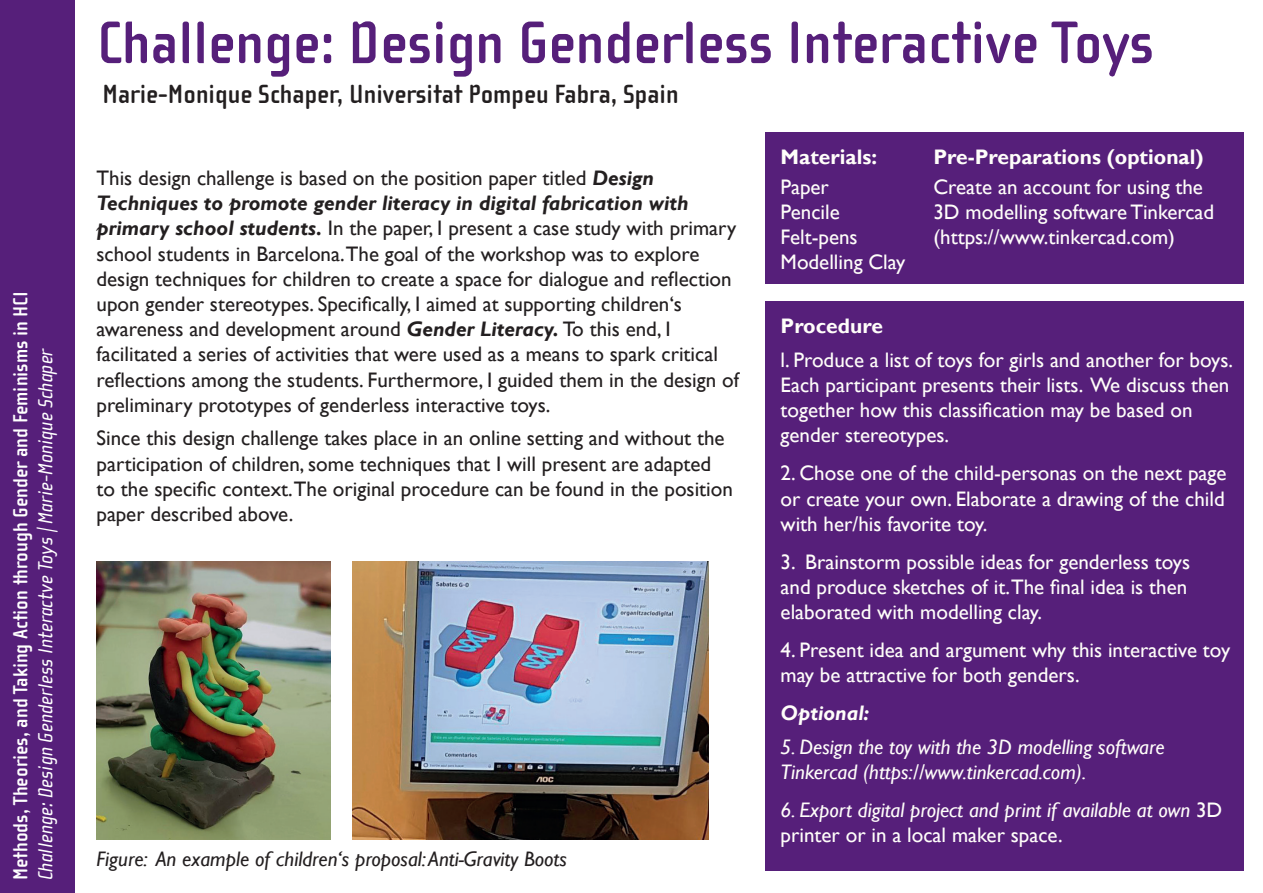
<style>
.page{position:relative;width:1263px;height:893px;background:#fff}
.page>*{position:absolute;margin:0;border:0;box-sizing:border-box;transform-origin:0 0}
.t1{font:700 61.5px "Cholla Sans";color:#561f7a}
.t2{font:700 27px "Cholla Sans";color:#231f20}
.t3{font:21px/25.2px "Gill Sans";color:#231f20}
.t4{font:21px/25.2px "Gill Sans";color:#fffefa}
.t5{font:italic 21px/25.2px "Gill Sans";color:#fffefa}
.t6{font:700 21px "Cholla Sans";color:#fff}
.t7{font:italic 21px "Cholla Sans";color:#fff}
.t8{font:italic 21px "Gill Sans";color:#231f20}
.t9{font:700 21px "Gill Sans";color:#fffefa}
.t10{font:italic 700 21px "Gill Sans";color:#fffefa}
.s1{font-weight:700;font-style:italic}
.s2{font-style:normal}
</style>
<div class="page">
<div style="left:0;top:0;width:74px;height:893px;background:#561f7a"></div>
<div style="left:765px;top:132px;width:479px;height:152px;background:#561f7a"></div>
<div style="left:765px;top:301px;width:479px;height:570px;background:#561f7a"></div>
<img style="left:97px;top:561px;width:233px;height:279px">
<img style="left:353px;top:561px;width:355px;height:279px">
<p class="t6" style="left:9px;top:880px;width:590px;rotate:-90deg">Methods, Theories, and Taking Action through Gender and Feminisms in HCI</p>
<p class="t7" style="left:34px;top:880px;width:534px;rotate:-90deg">Challenge: Design Genderless Interactve Toys | Marie-Monique Schaper</p>
<h1 class="t1" style="left:97px;top:9px;width:1059px">Challenge: Design Genderless Interactive Toys</h1>
<p class="t2" style="left:103px;top:79px;width:577px">Marie-Monique Schaper, Universitat Pompeu Fabra, Spain</p>
<p class="t3" style="left:97px;top:166px;width:644px">This design challenge is based on the position paper titled <span class="s1">Design Techniques to promote gender literacy in digital fabrication with primary school students.</span> In the paper, I present a case study with primary school students in Barcelona.The goal of the workshop was to explore design techniques for children to create a space for dialogue and reflection upon gender stereotypes. Specifically, I aimed at supporting children‘s awareness and development around <span class="s1">Gender Literacy.</span> To this end, I facilitated a series of activities that were used as a means to spark critical reflections among the students. Furthermore, I guided them in the design of preliminary prototypes of genderless interactive toys.</p>
<p class="t3" style="left:97px;top:426px;width:638px">Since this design challenge takes place in an online setting and without the participation of children, some techniques that I will present are adapted to the specific context.The original procedure can be found in the position paper described above.</p>
<p class="t8" style="left:97px;top:847px;width:472px">Figure: An example of children‘s proposal: Anti-Gravity Boots</p>
<p class="t9" style="left:781px;top:145px;width:98px">Materials:</p>
<p class="t4" style="left:781px;top:175px;width:126px">Paper<br>Pencile<br>Felt-pens<br>Modelling Clay</p>
<p class="t9" style="left:933px;top:145px;width:272px">Pre-Preparations (optional)</p>
<p class="t4" style="left:933px;top:175px;width:282px">Create an account for using the<br>3D modelling software Tinkercad (https://www.tinkercad.com)</p>
<p class="t9" style="left:781px;top:313px;width:104px">Procedure</p>
<p class="t4" style="left:781px;top:347px;width:454px">l. Produce a list of toys for girls and another for boys.<br>Each participant presents their lists. We discuss then together how this classification may be based on gender stereotypes.</p>
<p class="t4" style="left:781px;top:461px;width:447px;text-align:justify">2. Chose one of the child-personas on the next page or create your own. Elaborate a drawing of the child with her/his favorite toy.</p>
<p class="t4" style="left:781px;top:549px;width:411px">3. Brainstorm possible ideas for genderless toys and produce sketches of it.The final idea is then elaborated with modelling clay.</p>
<p class="t4" style="left:781px;top:638px;width:451px">4. Present idea and argument why this interactive toy may be attractive for both genders.</p>
<p class="t10" style="left:781px;top:701px;width:90px">Optional:</p>
<p class="t5" style="left:781px;top:735px;width:385px">5. Design the toy with the 3D modelling software<br>Tinkercad (https://www.tinkercad.com).</p>
<p class="t5" style="left:781px;top:798px;width:443px">6. Export digital project and print if available at own <span class="s2">3D printer or in a local maker space.</span></p>
</div>
